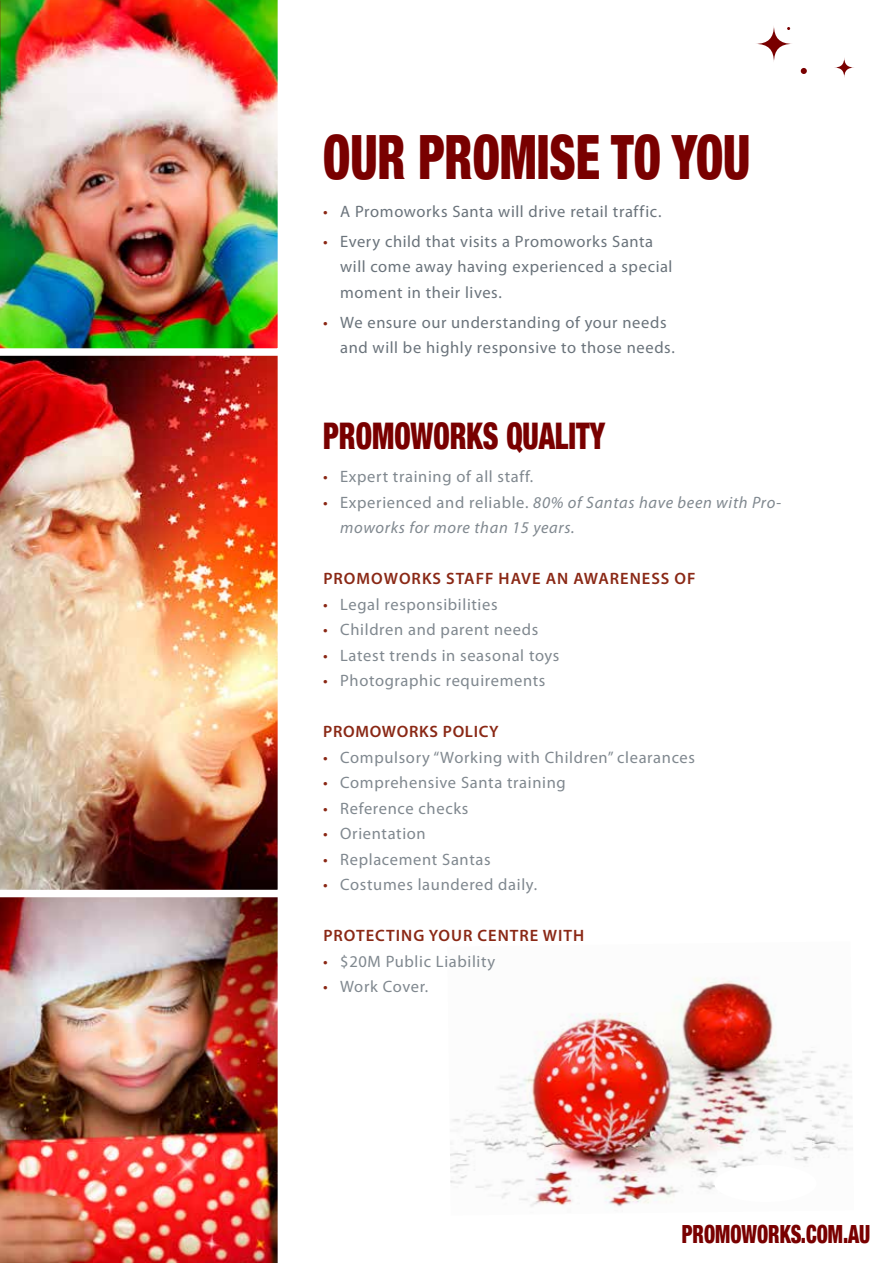
<style>
.page{position:relative;width:893px;height:1263px;background:#fff}
.page>*{position:absolute;margin:0;border:0;box-sizing:border-box;transform-origin:0 0}
.t1{font:900 condensed 61.2px "Helvetica Neue";color:#790000;scale:.8 1}
.t2{font:900 condensed 36.75px "Helvetica Neue";color:#790000;scale:.8 1}
.t3{font:900 condensed 25.05px "Helvetica Neue";color:#790000;scale:.8 1}
.t4{font:16.5px "Myriad Pro";letter-spacing:.04em;color:#80888f}
.t5{font:16.5px/25.5px "Myriad Pro";letter-spacing:.035em;color:#6a737b}
.t6{font:italic 16.5px/25.5px "Myriad Pro";letter-spacing:.04em;color:#80888f}
.t7{font:600 16.5px "Myriad Pro";letter-spacing:.06em;color:#8a2815}
.t8{font:600 16.5px "Myriad Pro";letter-spacing:.04em;color:#8a2815}
.s1{color:#8a2815}
.s2{font-style:normal;color:#8a2815}
.s3{font-style:normal}
</style>
<div class="page">
<svg style="left:755px;top:25px;width:38px;height:38px"></svg>
<svg style="left:801px;top:68px;width:6px;height:6px"></svg>
<svg style="left:834px;top:57px;width:21px;height:21px"></svg>
<img style="left:0;top:897px;width:278px;height:366px">
<img style="left:0;top:356px;width:278px;height:534px">
<img style="left:0;top:0;width:278px;height:356px">
<img style="left:450px;top:978px;width:403px;height:229px">
<div style="left:714px;top:1165px;width:102px;height:37px;background:#fff;border-radius:50%"></div>
<h1 class="t1" style="left:323px;top:107px;width:535px">OUR PROMISE TO YOU</h1>
<p class="t5" style="left:323px;top:199px;width:340px"><span class="s1">•</span> A Promoworks Santa will drive retail traffic.</p>
<p class="t5" style="left:340px;top:229px;width:334px;text-indent:-17px"><span class="s1">•</span> Every child that visits a Promoworks Santa will come away having experienced a special moment in their lives.</p>
<p class="t5" style="left:340px;top:310px;width:336px;text-indent:-17px"><span class="s1">•</span> We ensure our understanding of your needs and will be highly responsive to those needs.</p>
<h2 class="t2" style="left:323px;top:405px;width:354px">PROMOWORKS QUALITY</h2>
<p class="t4" style="left:323px;top:468px;width:212px"><span class="s1">•</span> Expert training of all staff.</p>
<p class="t6" style="left:340px;top:490px;width:443px;text-indent:-17px"><span class="s2">•</span> <span class="s3">Experienced and reliable.</span> 80% of Santas have been with Pro&shy;moworks for more than 15 years.</p>
<p class="t7" style="left:323px;top:570px;width:374px">PROMOWORKS STAFF HAVE AN AWARENESS OF</p>
<p class="t4" style="left:323px;top:595px;width:176px"><span class="s1">•</span> Legal responsibilities</p>
<p class="t4" style="left:323px;top:621px;width:217px"><span class="s1">•</span> Children and parent needs</p>
<p class="t4" style="left:323px;top:646px;width:238px"><span class="s1">•</span> Latest trends in seasonal toys</p>
<p class="t4" style="left:323px;top:672px;width:224px"><span class="s1">•</span> Photographic requirements</p>
<p class="t8" style="left:323px;top:722px;width:177px">PROMOWORKS POLICY</p>
<p class="t4" style="left:323px;top:748px;width:373px"><span class="s1">•</span> Compulsory “Working with Children” clearances</p>
<p class="t4" style="left:323px;top:774px;width:244px"><span class="s1">•</span> Comprehensive Santa training</p>
<p class="t4" style="left:323px;top:799px;width:147px"><span class="s1">•</span> Reference checks</p>
<p class="t4" style="left:323px;top:825px;width:104px"><span class="s1">•</span> Orientation</p>
<p class="t4" style="left:323px;top:850px;width:169px"><span class="s1">•</span> Replacement Santas</p>
<p class="t4" style="left:323px;top:876px;width:215px"><span class="s1">•</span> Costumes laundered daily.</p>
<p class="t7" style="left:323px;top:926px;width:262px">PROTECTING YOUR CENTRE WITH</p>
<p class="t4" style="left:323px;top:952px;width:174px"><span class="s1">•</span> $20M Public Liability</p>
<p class="t4" style="left:323px;top:978px;width:107px"><span class="s1">•</span> Work Cover.</p>
<h3 class="t3" style="left:682px;top:1213px;width:237px">PROMOWORKS.COM.AU</h3>
</div>
